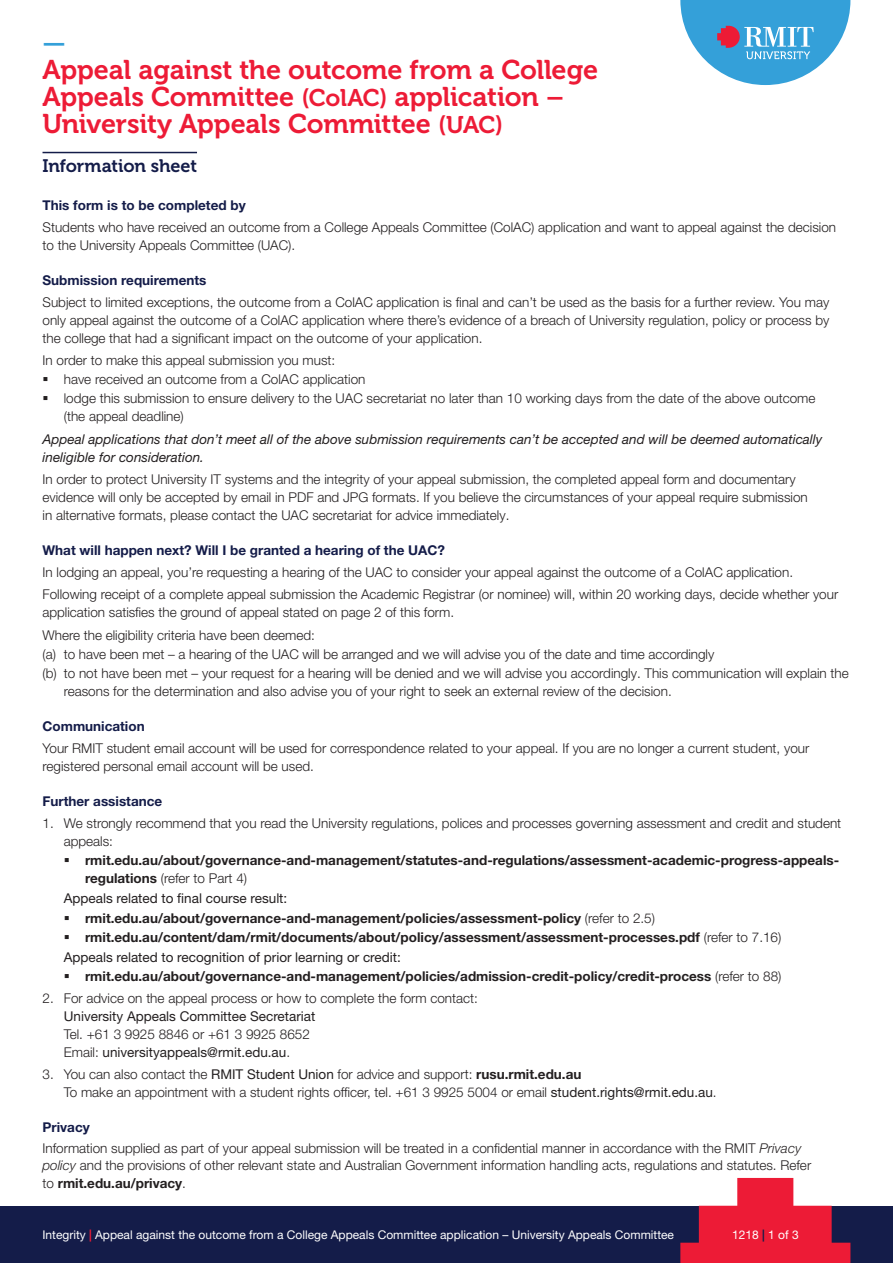
<style>
.page{position:relative;width:893px;height:1263px;background:#fff}
.page>*{position:absolute;margin:0;border:0;box-sizing:border-box;transform-origin:0 0}
.t1{font:27px/27px "Museo 700";letter-spacing:-.005em;color:#ed1b36}
.t2{font:27px "Museo 700";color:#34a0d9}
.t3{font:18px "Museo 700";letter-spacing:-.005em;color:#141c49}
.t4{font:300 13.5px/18px "Helvetica Neue LT Pro";color:#231f20}
.t5{font:700 13.5px/18px "Helvetica Neue LT Pro";color:#231f20}
.t6{font:italic 13.5px/18px "Helvetica Neue LT Pro";color:#231f20}
.t7{font:700 13.5px "Helvetica Neue LT Pro";color:#141c49}
.t8{font:13.5px "Helvetica Neue LT Pro";color:#231f20}
.t9{font:12px "Helvetica Neue LT Pro";color:#fff}
.s1{font-size:24px}
.s2{font-weight:300}
.s3{font-weight:400}
.s4{font-weight:700}
.s5{font-weight:700;color:#141c49}
.s6{font-style:italic}
.s7{font-weight:700;color:#ed1b36}
</style>
<div class="page">
<hr style="left:43px;top:152px;width:154px;height:1px;background:#141c49">
<div style="left:0;top:1206px;width:893px;height:57px;background:#141c49"></div>
<svg style="left:680px;top:1178px;width:170px;height:85px"></svg>
<svg style="left:680px;top:0;width:170px;height:85px"></svg>
<h1 class="t2" style="left:43px;top:28px;width:25px">—</h1>
<h1 class="t1" style="left:43px;top:57px;width:557px">Appeal against the outcome from a College<br>Appeals Committee <span class="s1">(ColAC)</span> application –<br>University Appeals Committee <span class="s1">(UAC)</span></h1>
<h2 class="t3" style="left:43px;top:156px;width:156px">Information sheet</h2>
<p class="t7" style="left:43px;top:196px;width:205px">This form is to be completed by</p>
<p class="t4" style="left:43px;top:218px;width:795px">Students who have received an outcome from a College Appeals Committee (ColAC) application and want to appeal against the decision to the University Appeals Committee (UAC).</p>
<p class="t7" style="left:43px;top:272px;width:165px">Submission requirements</p>
<p class="t4" style="left:43px;top:293px;width:788px;text-align:justify">Subject to limited exceptions, the outcome from a ColAC application is final and can’t be used as the basis for a further review. You may only appeal against the outcome of a ColAC application where there’s evidence of a breach of University regulation, policy or process by the college that had a significant impact on the outcome of your application.</p>
<p class="t4" style="left:43px;top:351px;width:294px">In order to make this appeal submission you must:</p>
<p class="t4" style="left:43px;top:370px;width:324px">▪ have received an outcome from a ColAC application</p>
<p class="t4" style="left:64px;top:389px;width:753px;text-indent:-21px">▪ lodge this submission to ensure delivery to the UAC secretariat no later than 10 working days from the date of the above outcome (the appeal deadline)</p>
<p class="t6" style="left:43px;top:430px;width:781px">Appeal applications that don’t meet all of the above submission requirements can’t be accepted and will be deemed automatically ineligible for consideration.</p>
<p class="t4" style="left:43px;top:470px;width:767px">In order to protect University IT systems and the integrity of your appeal submission, the completed appeal form and documentary evidence will only be accepted by email in PDF and JPG formats. If you believe the circumstances of your appeal require submission in alternative formats, please contact the UAC secretariat for advice immediately.</p>
<p class="t7" style="left:43px;top:542px;width:404px">What will happen next? Will I be granted a hearing of the UAC?</p>
<p class="t4" style="left:43px;top:561px;width:797px;line-height:22.2px">In lodging an appeal, you’re requesting a hearing of the UAC to consider your appeal against the outcome of a ColAC application.<br>Following receipt of a complete appeal submission the Academic Registrar (or nominee) will, within 20 working days, decide whether your</p>
<p class="t4" style="left:43px;top:601px;width:413px;line-height:22.2px">application satisfies the ground of appeal stated on page 2 of this form.<br>Where the eligibility criteria have been deemed:</p>
<p class="t4" style="left:43px;top:645px;width:673px">(a) to have been met – a hearing of the UAC will be arranged and we will advise you of the date and time accordingly</p>
<p class="t4" style="left:43px;top:664px;width:808px">(b) to not have been met – your request for a hearing will be denied and we will advise you accordingly. This communication will explain the</p>
<p class="t4" style="left:64px;top:682px;width:609px">reasons for the determination and also advise you of your right to seek an external review of the decision.</p>
<p class="t7" style="left:43px;top:718px;width:104px">Communication</p>
<p class="t4" style="left:43px;top:739px;width:768px">Your RMIT student email account will be used for correspondence related to your appeal. If you are no longer a current student, your registered personal email account will be used.</p>
<p class="t7" style="left:43px;top:793px;width:121px">Further assistance</p>
<p class="t4" style="left:64px;top:814px;width:779px;text-indent:-21px">1. We strongly recommend that you read the University regulations, polices and processes governing assessment and credit and student appeals:</p>
<p class="t5" style="left:85px;top:851px;width:756px;text-indent:-21px">▪ rmit.edu.au/about/governance-and-management/statutes-and-regulations/assessment-academic-progress-appeals&shy;regulations <span class="s2">(refer to Part 4)</span></p>
<p class="t8" style="left:64px;top:891px;width:225px">Appeals related to final course result:</p>
<p class="t5" style="left:64px;top:908px;width:593px">▪ rmit.edu.au/about/governance-and-management/policies/assessment-policy <span class="s2">(refer to 2.5)</span></p>
<p class="t5" style="left:64px;top:926px;width:719px;line-height:20.1px">▪ rmit.edu.au/content/dam/rmit/documents/about/policy/assessment/assessment-processes.pdf <span class="s2">(refer to 7.16)<br></span><span class="s3">Appeals related to recognition of prior learning or credit:</span></p>
<p class="t5" style="left:64px;top:967px;width:719px">▪ rmit.edu.au/about/governance-and-management/policies/admission-credit-policy/credit-process <span class="s2">(refer to 88)</span></p>
<p class="t4" style="left:43px;top:989px;width:437px">2. For advice on the appeal process or how to complete the form contact:</p>
<p class="t8" style="left:64px;top:1008px;width:253px">University Appeals Committee Secretariat</p>
<p class="t4" style="left:64px;top:1025px;width:248px">Tel. +61 3 9925 8846 or +61 3 9925 8652<br>Email: <span class="s3">universityappeals@rmit.edu.au</span>.</p>
<p class="t4" style="left:64px;top:1065px;width:654px;text-indent:-21px">3. You can also contact the <span class="s3">RMIT Student Union</span> for advice and support: <span class="s4">rusu.rmit.edu.au<br></span>To make an appointment with a student rights officer, tel. +61 3 9925 5004 or email <span class="s3">student.rights@rmit.edu.au</span>.</p>
<p class="t4" style="left:43px;top:1116px;width:760px;line-height:21.5px"><span class="s5">Privacy<br></span>Information supplied as part of your appeal submission will be treated in a confidential manner in accordance with the RMIT <span class="s6">Privacy</span></p>
<p class="t4" style="left:43px;top:1156px;width:770px;line-height:17.2px"><span class="s6">policy</span> and the provisions of other relevant state and Australian Government information handling acts, regulations and statutes. Refer to <span class="s4">rmit.edu.au/privacy</span>.</p>
<p class="t9" style="left:43px;top:1227px;width:633px">Integrity <span class="s7">|</span> Appeal against the outcome from a College Appeals Committee application – University Appeals Committee</p>
<p class="t9" style="left:732px;top:1227px;width:68px">1218 <span class="s5">|</span> 1 of 3</p>
</div>
